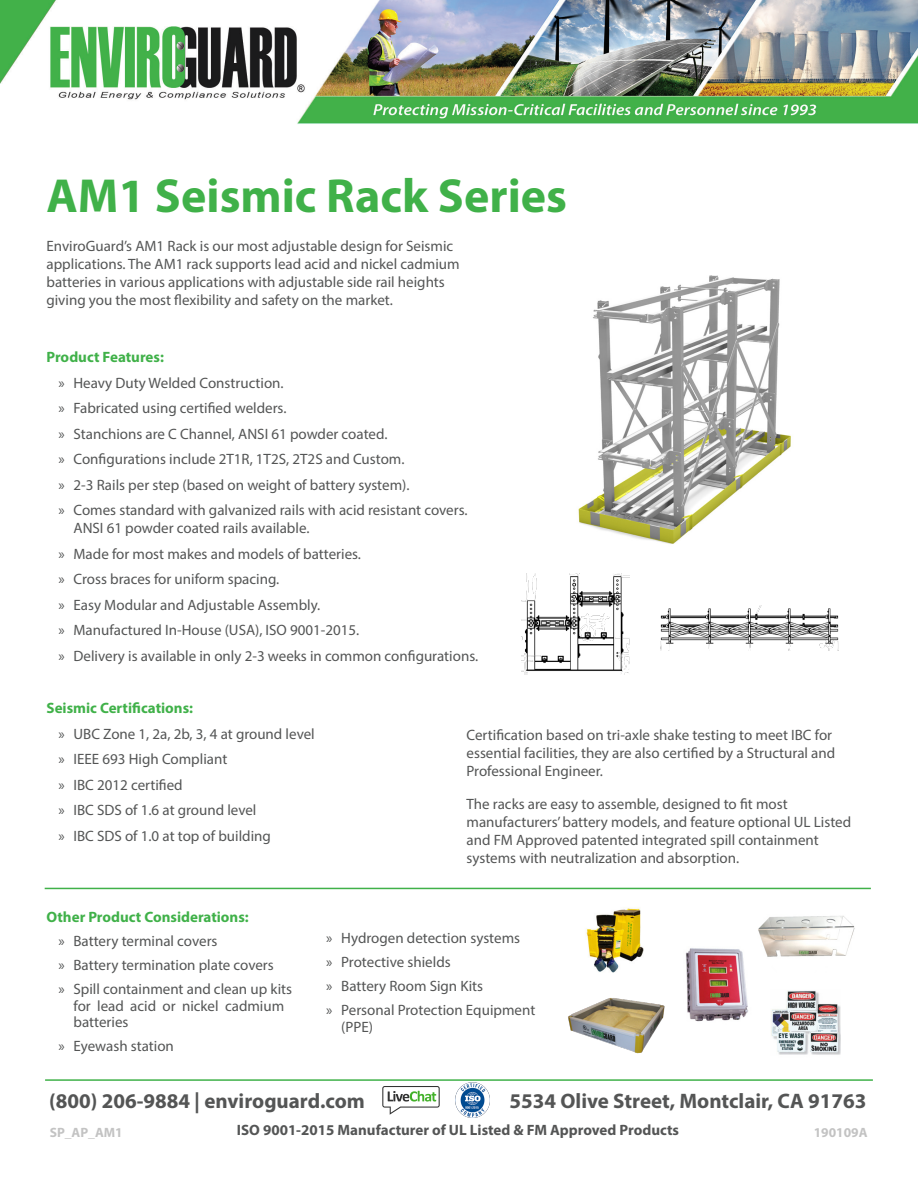
<style>
.page{position:relative;width:918px;height:1188px;background:#fff}
.page>*{position:absolute;margin:0;border:0;box-sizing:border-box;transform-origin:0 0}
.h1_30pt_Bold_Green{font:700 48px "Myriad Pro";color:#40b149}
.t1{font:700 21px "Myriad Pro";color:#545555}
.t2{font:15px/18px "Myriad Pro";color:#545555}
.h4_10pt_Bold_Gr{font:700 15px "Myriad Pro";color:#40b149}
.t3{font:700 15px "Myriad Pro";color:#545555}
.Footer_--_Text{font:700 13.5px "Myriad Pro";color:#c3c3c3}
.Footer_--_ID_--_Rev{font:700 13.5px "Myriad Pro";color:#c3c3c3}
</style>
<div class="page">
<img style="left:0;top:0;width:918px;height:124px">
<hr style="left:45px;top:1079px;width:828px;height:2px;background:#40b149">
<svg style="left:382px;top:1086px;width:58px;height:29px"></svg>
<img style="left:456px;top:1083px;width:34px;height:34px">
<img style="left:578px;top:275px;width:213px;height:269px">
<img style="left:522px;top:573px;width:108px;height:102px">
<hr style="left:45px;top:888px;width:826px;height:1px;background:#40b149">
<img style="left:660px;top:606px;width:179px;height:44px">
<img style="left:758px;top:916px;width:97px;height:41px">
<img style="left:568px;top:998px;width:97px;height:56px">
<img style="left:771px;top:990px;width:70px;height:65px">
<img style="left:686px;top:946px;width:73px;height:76px">
<img style="left:586px;top:908px;width:58px;height:64px">
<p class="h1_30pt_Bold_Green" style="left:47px;top:165px;width:522px">AM1 Seismic Rack Series</p>
<p class="t2" style="left:47px;top:237px;width:415px">EnviroGuard’s AM1 Rack is our most adjustable design for Seismic applications. The AM1 rack supports lead acid and nickel cadmium batteries in various applications with adjustable side rail heights giving you the most flexibility and safety on the market.</p>
<p class="h4_10pt_Bold_Gr" style="left:47px;top:347px;width:119px">Product Features:</p>
<p class="t2" style="left:58px;top:373px;width:227px">» Heavy Duty Welded Construction.</p>
<p class="t2" style="left:58px;top:399px;width:230px">» Fabricated using certified welders.</p>
<p class="t2" style="left:58px;top:424px;width:331px">» Stanchions are C Channel, ANSI 61 powder coated.</p>
<p class="t2" style="left:58px;top:450px;width:348px">» Configurations include 2T1R, 1T2S, 2T2S and Custom.</p>
<p class="t2" style="left:58px;top:475px;width:353px">» 2-3 Rails per step (based on weight of battery system).</p>
<p class="t2" style="left:74px;top:501px;width:396px;text-indent:-15px">» Comes standard with galvanized rails with acid resistant covers.<br>ANSI 61 powder coated rails available.</p>
<p class="t2" style="left:58px;top:544px;width:304px">» Made for most makes and models of batteries.</p>
<p class="t2" style="left:58px;top:570px;width:222px">» Cross braces for uniform spacing.</p>
<p class="t2" style="left:58px;top:595px;width:264px">» Easy Modular and Adjustable Assembly.</p>
<p class="t2" style="left:58px;top:621px;width:303px">» Manufactured In-House (USA), ISO 9001-2015.</p>
<p class="t2" style="left:58px;top:646px;width:421px">» Delivery is available in only 2-3 weeks in common configurations.</p>
<p class="h4_10pt_Bold_Gr" style="left:47px;top:698px;width:148px">Seismic Certifications:</p>
<p class="t2" style="left:58px;top:724px;width:258px">» UBC Zone 1, 2a, 2b, 3, 4 at ground level</p>
<p class="t2" style="left:58px;top:750px;width:170px">» IEEE 693 High Compliant</p>
<p class="t2" style="left:58px;top:775px;width:126px">» IBC 2012 certified</p>
<p class="t2" style="left:58px;top:801px;width:200px">» IBC SDS of 1.6 at ground level</p>
<p class="t2" style="left:58px;top:826px;width:214px">» IBC SDS of 1.0 at top of building</p>
<p class="t2" style="left:467px;top:726px;width:370px">Certification based on tri-axle shake testing to meet IBC for essential facilities, they are also certified by a Structural and<br>Professional Engineer.</p>
<p class="t2" style="left:467px;top:795px;width:386px">The racks are easy to assemble, designed to fit most manufacturers’ battery models, and feature optional UL Listed and FM Approved patented integrated spill containment systems with neutralization and absorption.</p>
<p class="h4_10pt_Bold_Gr" style="left:47px;top:907px;width:204px">Other Product Considerations:</p>
<p class="t2" style="left:58px;top:932px;width:161px">» Battery terminal covers</p>
<p class="t2" style="left:58px;top:956px;width:217px">» Battery termination plate covers</p>
<p class="t2" style="left:74px;top:981px;width:220px;line-height:16.5px;text-indent:-15px">» Spill containment and clean up kits for lead acid or nickel cadmium batteries</p>
<p class="t2" style="left:58px;top:1037px;width:117px">» Eyewash station</p>
<p class="t2" style="left:326px;top:929px;width:195px">» Hydrogen detection systems</p>
<p class="t2" style="left:326px;top:953px;width:126px">» Protective shields</p>
<p class="t2" style="left:326px;top:977px;width:158px">» Battery Room Sign Kits</p>
<p class="t2" style="left:341px;top:1002px;width:196px;line-height:16.5px;text-indent:-15px">» Personal Protection Equipment (PPE)</p>
<h2 class="t1" style="left:49px;top:1088px;width:317px">(800) 206-9884 | enviroguard.com</h2>
<p class="t3" style="left:237px;top:1120px;width:444px">ISO 9001-2015 Manufacturer of UL Listed &amp; FM Approved Products</p>
<h2 class="t1" style="left:510px;top:1088px;width:358px">5534 Olive Street, Montclair, CA 91763</h2>
<p class="Footer_--_Text" style="left:50px;top:1124px;width:75px">SP_AP_AM1</p>
<p class="Footer_--_ID_--_Rev" style="left:814px;top:1124px;width:55px">190109A</p>
</div>
